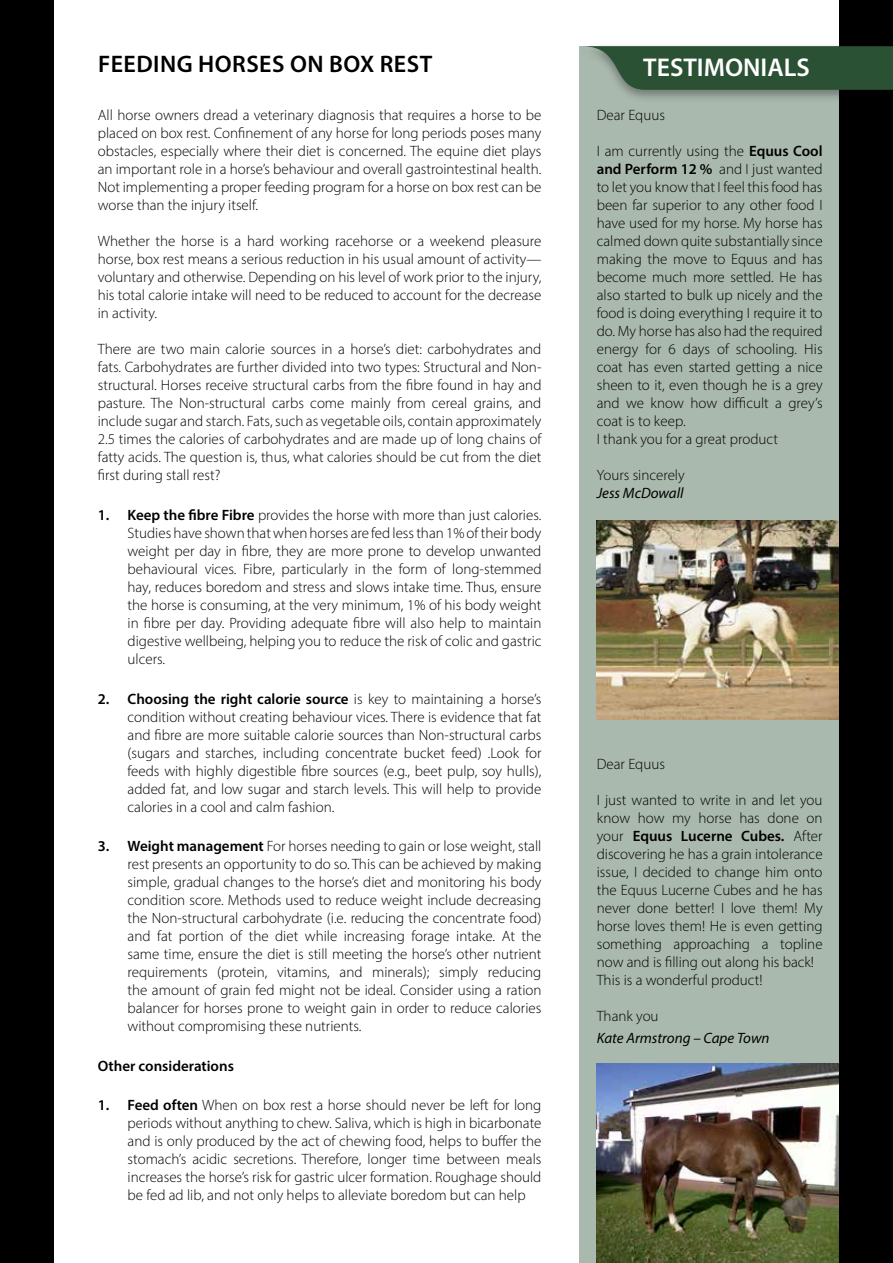
<style>
.page{position:relative;width:893px;height:1263px;background:#000}
.page>*{position:absolute;margin:0;border:0;box-sizing:border-box;transform-origin:0 0}
.t1{font:600 25.8px "Myriad Pro";color:#fff}
.t2{font:600 24px "Myriad Pro";letter-spacing:.02em;color:#000}
.t3{font:300 15px/18px "Myriad Pro";color:#000;text-align:justify}
.t4{font:italic 15px "Myriad Pro";color:#000}
.t5{font:600 15px "Myriad Pro";color:#000}
.s1{font-weight:600}
</style>
<div class="page">
<div style="left:54px;top:0;width:785px;height:1263px;background:#fff"></div>
<div style="left:580px;top:46px;width:259px;height:1217px;background:#aab9ae"></div>
<div style="left:575px;top:42px;width:318px;height:61px;background:#000;opacity:.35"></div>
<svg style="left:582px;top:46px;width:311px;height:44px;background:#385b40"></svg>
<img style="left:597px;top:520px;width:241px;height:199px">
<img style="left:597px;top:1064px;width:241px;height:199px">
<h2 class="t2" style="left:98px;top:49px;width:336px">Feeding Horses on Box Rest</h2>
<h1 class="t1" style="left:643px;top:51px;width:16px">TESTIMO</h1>
<h1 class="t1" style="left:743px;top:51px;width:66px">NIALS</h1>
<p class="t3" style="left:597px;top:106px;width:70px">Dear Equus</p>
<p class="t3" style="left:597px;top:142px;width:227px;text-align:left">I am currently using the <span class="s1">Equus Cool and Perform 12 %</span> and I just wanted to let you know that I feel this food has been far superior to any other food I have used for my horse. My horse has calmed down quite substantially since making the move to Equus and has become much more settled. He has also started to bulk up nicely and the food is doing everything I require it to do. My horse has also had the required energy for 6 days of schooling. His coat has even started getting a nice sheen to it, even though he is a grey and we know how difficult a grey’s coat is to keep.<br>I thank you for a great product</p>
<p class="t3" style="left:597px;top:466px;width:90px">Yours sincerely</p>
<p class="t4" style="left:597px;top:484px;width:88px">Jess McDowall</p>
<p class="t3" style="left:98px;top:106px;width:445px">All horse owners dread a veterinary diagnosis that requires a horse to be placed on box rest. Confinement of any horse for long periods poses many obstacles, especially where their diet is concerned. The equine diet plays an important role in a horse’s behaviour and overall gastrointestinal health.<br>Not implementing a proper feeding program for a horse on box rest can be worse than the injury itself.</p>
<p class="t3" style="left:98px;top:232px;width:445px">Whether the horse is a hard working racehorse or a weekend pleasure horse, box rest means a serious reduction in his usual amount of activity— voluntary and otherwise. Depending on his level of work prior to the injury, his total calorie intake will need to be reduced to account for the decrease in activity.</p>
<p class="t3" style="left:98px;top:340px;width:445px">There are two main calorie sources in a horse’s diet: carbohydrates and fats. Carbohydrates are further divided into two types: Structural and Non&shy;structural. Horses receive structural carbs from the fibre found in hay and pasture. The Non-structural carbs come mainly from cereal grains, and include sugar and starch. Fats, such as vegetable oils, contain approximately 2.5 times the calories of carbohydrates and are made up of long chains of fatty acids. The question is, thus, what calories should be cut from the diet first during stall rest?</p>
<p class="t3" style="left:128px;top:506px;width:415px;text-indent:-30px"><span class="s1">1. Keep the fibre Fibre</span> provides the horse with more than just calories.<br>Studies have shown that when horses are fed less than 1% of their body weight per day in fibre, they are more prone to develop unwanted behavioural vices. Fibre, particularly in the form of long-stemmed hay, reduces boredom and stress and slows intake time. Thus, ensure the horse is consuming, at the very minimum, 1% of his body weight in fibre per day. Providing adequate fibre will also help to maintain digestive wellbeing, helping you to reduce the risk of colic and gastric ulcers.</p>
<p class="t3" style="left:128px;top:689px;width:415px;text-indent:-30px"><span class="s1">2. Choosing the right calorie source</span> is key to maintaining a horse’s condition without creating behaviour vices. There is evidence that fat and fibre are more suitable calorie sources than Non-structural carbs (sugars and starches, including concentrate bucket feed) .Look for feeds with highly digestible fibre sources (e.g., beet pulp, soy hulls), added fat, and low sugar and starch levels. This will help to provide calories in a cool and calm fashion.</p>
<p class="t3" style="left:128px;top:837px;width:415px;text-indent:-30px"><span class="s1">3. Weight management</span> For horses needing to gain or lose weight, stall rest presents an opportunity to do so. This can be achieved by making simple, gradual changes to the horse’s diet and monitoring his body condition score. Methods used to reduce weight include decreasing the Non-structural carbohydrate (i.e. reducing the concentrate food) and fat portion of the diet while increasing forage intake. At the same time, ensure the diet is still meeting the horse’s other nutrient requirements (protein, vitamins, and minerals); simply reducing the amount of grain fed might not be ideal. Consider using a ration balancer for horses prone to weight gain in order to reduce calories without compromising these nutrients.</p>
<p class="t5" style="left:98px;top:1056px;width:138px">Other considerations</p>
<p class="t3" style="left:128px;top:1096px;width:415px;text-indent:-30px"><span class="s1">1. Feed often</span> When on box rest a horse should never be left for long periods without anything to chew. Saliva, which is high in bicarbonate and is only produced by the act of chewing food, helps to buffer the stomach’s acidic secretions. Therefore, longer time between meals increases the horse’s risk for gastric ulcer formation. Roughage should be fed ad lib, and not only helps to alleviate boredom but can help</p>
<p class="t3" style="left:597px;top:755px;width:70px">Dear Equus</p>
<p class="t3" style="left:597px;top:791px;width:227px;text-align:left">I just wanted to write in and let you know how my horse has done on your <span class="s1">Equus Lucerne Cubes.</span> After discovering he has a grain intolerance issue, I decided to change him onto the Equus Lucerne Cubes and he has never done better! I love them! My horse loves them! He is even getting something approaching a topline now and is filling out along his back!<br>This is a wonderful product!</p>
<p class="t3" style="left:597px;top:1007px;width:63px">Thank you</p>
<p class="t4" style="left:597px;top:1028px;width:174px">Kate Armstrong – Cape Town</p>
</div>
